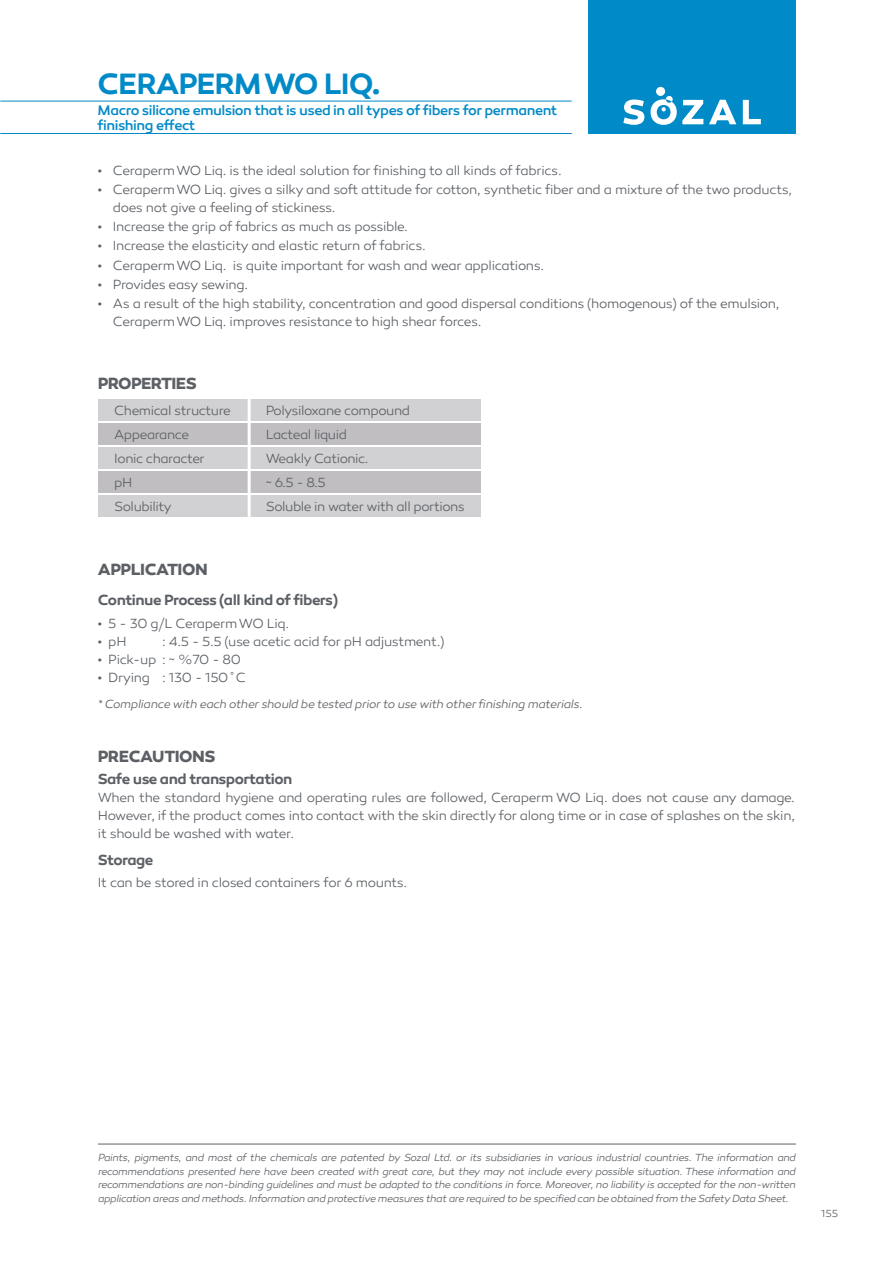
<style>
.page{position:relative;width:893px;height:1263px;background:#fff}
.page>*{position:absolute;margin:0;border:0;box-sizing:border-box;transform-origin:0 0}
.t1{font:600 30px "Canaro";letter-spacing:-.03em;color:#008ac7}
.t2{font:700 16.5px "Canaro";letter-spacing:-.03em;color:#5c6065}
.t3{font:600 15px "Canaro";letter-spacing:-.035em;color:#5c6065}
.t4{font:500 14.25px/14.2px "Canaro";letter-spacing:-.035em;color:#008ac7}
.t5{font:300 13.5px/17.2px "Canaro";letter-spacing:-.025em;color:#5c6065}
.t6{font:italic 300 12px "Canaro";letter-spacing:-.025em;color:#5c6065}
.t7{font:italic 300 10.5px/13.5px "Canaro";letter-spacing:-.035em;color:#5c6065;text-align:justify}
.t8{font:300 10.5px "Canaro";color:#5c6065}
</style>
<div class="page">
<div style="left:588px;top:0;width:208px;height:134px;background:#008ac7"></div>
<svg style="left:623px;top:100px;width:21px;height:25px"></svg>
<svg style="left:709px;top:100px;width:27px;height:24px"></svg>
<svg style="left:743px;top:100px;width:18px;height:24px"></svg>
<div style="left:656px;top:87px;width:9px;height:9px;background:#fff;border-radius:50%"></div>
<svg style="left:650px;top:96px;width:53px;height:29px"></svg>
<hr style="left:0;top:133px;width:572px;height:1px;background:#008ac7">
<hr style="left:98px;top:1144px;width:698px;height:1px;background:#5c6065">
<hr style="left:0;top:101px;width:572px;height:1px;background:#008ac7">
<div style="left:98px;top:399px;width:382px;height:22px;background:#d1d0d2"></div>
<div style="left:98px;top:448px;width:382px;height:21px;background:#d1d0d2"></div>
<div style="left:98px;top:496px;width:382px;height:21px;background:#d1d0d2"></div>
<div style="left:98px;top:424px;width:382px;height:21px;background:#c0bec1"></div>
<div style="left:98px;top:472px;width:382px;height:21px;background:#c0bec1"></div>
<hr style="left:248px;top:398px;width:3px;height:121px;background:#fff">
<h1 class="t1" style="left:98px;top:65px;width:285px">CERAPERM WO LIQ.</h1>
<p class="t4" style="left:98px;top:103px;width:461px">Macro silicone emulsion that is used in all types of fibers for permanent finishing effect</p>
<p class="t5" style="left:98px;top:162px;width:465px">• CerapermWO Liq. is the ideal solution for finishing to all kinds of fabrics.</p>
<p class="t5" style="left:113px;top:181px;width:681px;text-indent:-15px">• CerapermWO Liq. gives a silky and soft attitude for cotton, synthetic fiber and a mixture of the two products, does not give a feeling of stickiness.</p>
<p class="t5" style="left:98px;top:218px;width:312px">• Increase the grip of fabrics as much as possible.</p>
<p class="t5" style="left:98px;top:237px;width:329px">• Increase the elasticity and elastic return of fabrics.</p>
<p class="t5" style="left:98px;top:257px;width:448px">• CerapermWO Liq. is quite important for wash and wear applications.</p>
<p class="t5" style="left:98px;top:276px;width:152px">• Provides easy sewing.</p>
<p class="t5" style="left:113px;top:295px;width:668px;text-indent:-15px">• As a result of the high stability, concentration and good dispersal conditions (homogenous) of the emulsion,<br>CerapermWO Liq. improves resistance to high shear forces.</p>
<p class="t2" style="left:98px;top:373px;width:101px">PROPERTIES</p>
<p class="t5" style="left:114px;top:402px;width:118px">Chemical structure</p>
<p class="t5" style="left:266px;top:402px;width:146px">Polysiloxane compound</p>
<p class="t5" style="left:114px;top:426px;width:76px">Appearance</p>
<p class="t5" style="left:266px;top:426px;width:83px">Lacteal liquid</p>
<p class="t5" style="left:114px;top:450px;width:92px">Ionic character</p>
<p class="t5" style="left:266px;top:450px;width:104px">Weakly Cationic.</p>
<p class="t5" style="left:114px;top:474px;width:20px">pH</p>
<p class="t5" style="left:266px;top:474px;width:61px">~ 6.5 - 8.5</p>
<p class="t5" style="left:114px;top:498px;width:59px">Solubility</p>
<p class="t5" style="left:266px;top:498px;width:200px">Soluble in water with all portions</p>
<p class="t2" style="left:98px;top:559px;width:112px">APPLICATION</p>
<p class="t3" style="left:98px;top:591px;width:242px">Continue Process (all kind of fibers)</p>
<p class="t5" style="left:98px;top:614px;width:193px">• 5 - 30 g/L CerapermWO Liq.</p>
<p class="t5" style="left:98px;top:632px;width:30px">• pH</p>
<p class="t5" style="left:162px;top:632px;width:284px">: 4.5 - 5.5 (use acetic acid for pH adjustment.)</p>
<p class="t5" style="left:98px;top:650px;width:145px">• Pick-up : ~ %70 - 80</p>
<p class="t5" style="left:98px;top:668px;width:150px">• Drying : 130 - 150˚C</p>
<p class="t6" style="left:98px;top:697px;width:487px">* Compliance with each other should be tested prior to use with other finishing materials.</p>
<p class="t2" style="left:98px;top:746px;width:120px">PRECAUTIONS</p>
<p class="t3" style="left:98px;top:770px;width:196px">Safe use and transportation</p>
<p class="t5" style="left:98px;top:789px;width:699px;line-height:18px;text-align:justify">When the standard hygiene and operating rules are followed, Ceraperm WO Liq. does not cause any damage.<br>However, if the product comes into contact with the skin directly for along time or in case of splashes on the skin, it should be washed with water.</p>
<p class="t3" style="left:98px;top:850px;width:57px">Storage</p>
<p class="t5" style="left:98px;top:874px;width:311px">It can be stored in closed containers for 6 mounts.</p>
<p class="t7" style="left:98px;top:1151px;width:699px">Paints, pigments, and most of the chemicals are patented by Sozal Ltd. or its subsidiaries in various industrial countries. The information and recommendations presented here have been created with great care, but they may not include every possible situation. These information and recommendations are non-binding guidelines and must be adapted to the conditions in force. Moreover, no liability is accepted for the non-written application areas and methods. Information and protective measures that are required to be specified can be obtained from the Safety Data Sheet.</p>
<p class="t8" style="left:821px;top:1207px;width:19px">155</p>
</div>
